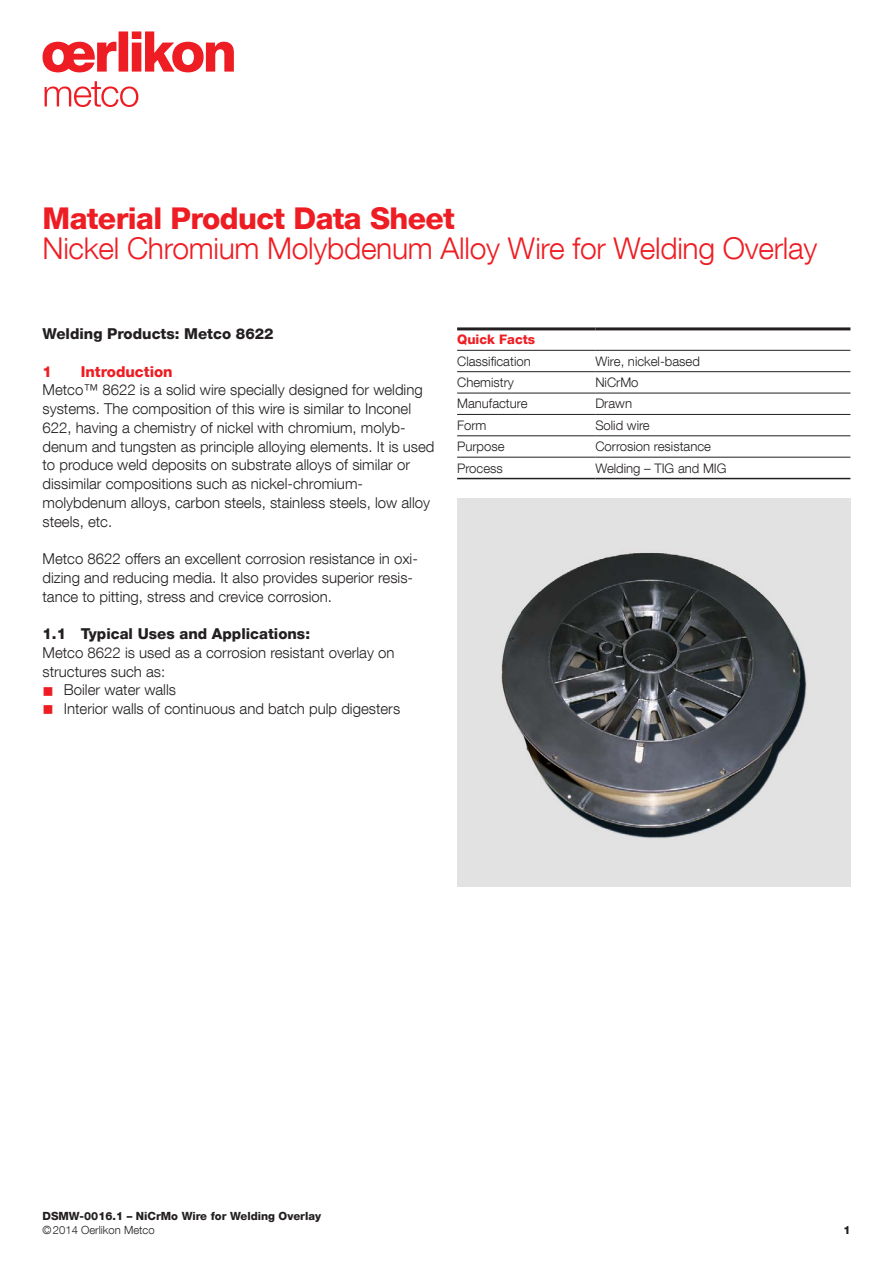
<style>
.page{position:relative;width:893px;height:1263px;background:#fff}
.page>*{position:absolute;margin:0;border:0;box-sizing:border-box;transform-origin:0 0}
.t1{font:300 30px "Helvetica Neue LT Com";letter-spacing:-.01em;color:#ee1d23}
.t2{font:800 30px "Helvetica Neue LT Com";letter-spacing:-.02em;color:#ee1d23}
.t3{font:300 15px/18.8px "Helvetica Neue LT Com";color:#231f20}
.t4{font:800 15px "Helvetica Neue LT Com";color:#231f20}
.t5{font:800 15px "Helvetica Neue LT Com";color:#ee1d23}
.t6{font:300 13.2px "Helvetica Neue LT Com";color:#231f20}
.t7{font:800 13.2px "Helvetica Neue LT Com";color:#ee1d23}
.t8{font:800 11.25px "Helvetica Neue LT Com";color:#231f20}
.t9{font:300 11.25px "Helvetica Neue LT Com";color:#231f20}
.s1{color:#ee1d23}
</style>
<div class="page">
<svg style="left:43px;top:31px;width:191px;height:41px"></svg>
<svg style="left:45px;top:81px;width:93px;height:26px"></svg>
<img style="left:457px;top:498px;width:393px;height:389px">
<hr style="left:457px;top:371px;width:138px;height:1px;background:#231f20">
<hr style="left:595px;top:371px;width:255px;height:1px;background:#231f20">
<hr style="left:457px;top:393px;width:138px;height:1px;background:#231f20">
<hr style="left:595px;top:393px;width:255px;height:1px;background:#231f20">
<hr style="left:457px;top:414px;width:138px;height:1px;background:#231f20">
<hr style="left:595px;top:414px;width:255px;height:1px;background:#231f20">
<hr style="left:457px;top:435px;width:138px;height:1px;background:#231f20">
<hr style="left:595px;top:435px;width:255px;height:1px;background:#231f20">
<hr style="left:457px;top:457px;width:138px;height:1px;background:#231f20">
<hr style="left:595px;top:457px;width:255px;height:1px;background:#231f20">
<hr style="left:457px;top:327px;width:138px;height:3px;background:#231f20">
<hr style="left:595px;top:327px;width:255px;height:3px;background:#231f20">
<hr style="left:457px;top:350px;width:138px;height:1px;background:#231f20">
<hr style="left:595px;top:350px;width:255px;height:1px;background:#231f20">
<hr style="left:457px;top:478px;width:138px;height:1px;background:#231f20">
<hr style="left:595px;top:478px;width:255px;height:1px;background:#231f20">
<h1 class="t2" style="left:43px;top:201px;width:414px">Material Product Data Sheet</h1>
<h1 class="t1" style="left:43px;top:230px;width:776px">Nickel Chromium Molybdenum Alloy Wire for Welding Overlay</h1>
<p class="t4" style="left:43px;top:325px;width:233px">Welding Products: Metco 8622</p>
<p class="t5" style="left:43px;top:362px;width:11px">1</p>
<p class="t5" style="left:81px;top:362px;width:93px">Introduction</p>
<p class="t3" style="left:43px;top:380px;width:393px">Metco™ 8622 is a solid wire specially designed for welding systems. The composition of this wire is similar to Inconel 622, having a chemistry of nickel with chromium, molyb&shy;denum and tungsten as principle alloying elements. It is used to produce weld deposits on substrate alloys of similar or dissimilar compositions such as nickel-chromium&shy;molybdenum alloys, carbon steels, stainless steels, low alloy steels, etc.</p>
<p class="t3" style="left:43px;top:549px;width:377px">Metco 8622 offers an excellent corrosion resistance in oxi&shy;dizing and reducing media. It also provides superior resis&shy;tance to pitting, stress and crevice corrosion.</p>
<p class="t4" style="left:43px;top:625px;width:269px">1.1 Typical Uses and Applications:</p>
<p class="t3" style="left:43px;top:643px;width:354px">Metco 8622 is used as a corrosion resistant overlay on structures such as:</p>
<p class="t3" style="left:43px;top:680px;width:135px"><span class="s1">■</span> Boiler water walls</p>
<p class="t3" style="left:43px;top:699px;width:359px"><span class="s1">■</span> Interior walls of continuous and batch pulp digesters</p>
<p class="t7" style="left:457px;top:332px;width:80px">Quick Facts</p>
<p class="t6" style="left:457px;top:353px;width:75px">Classification</p>
<p class="t6" style="left:595px;top:353px;width:106px">Wire, nickel-based</p>
<p class="t6" style="left:457px;top:374px;width:58px">Chemistry</p>
<p class="t6" style="left:595px;top:374px;width:45px">NiCrMo</p>
<p class="t6" style="left:457px;top:396px;width:72px">Manufacture</p>
<p class="t6" style="left:595px;top:396px;width:38px">Drawn</p>
<p class="t6" style="left:457px;top:417px;width:31px">Form</p>
<p class="t6" style="left:595px;top:417px;width:56px">Solid wire</p>
<p class="t6" style="left:457px;top:438px;width:49px">Purpose</p>
<p class="t6" style="left:595px;top:438px;width:117px">Corrosion resistance</p>
<p class="t6" style="left:457px;top:460px;width:47px">Process</p>
<p class="t6" style="left:595px;top:460px;width:133px">Welding – TIG and MIG</p>
<p class="t8" style="left:43px;top:1209px;width:280px">DSMW-0016.1 – NiCrMo Wire for Welding Overlay</p>
<p class="t9" style="left:43px;top:1223px;width:114px">©2014 Oerlikon Metco</p>
<p class="t8" style="left:843px;top:1223px;width:9px">1</p>
</div>
